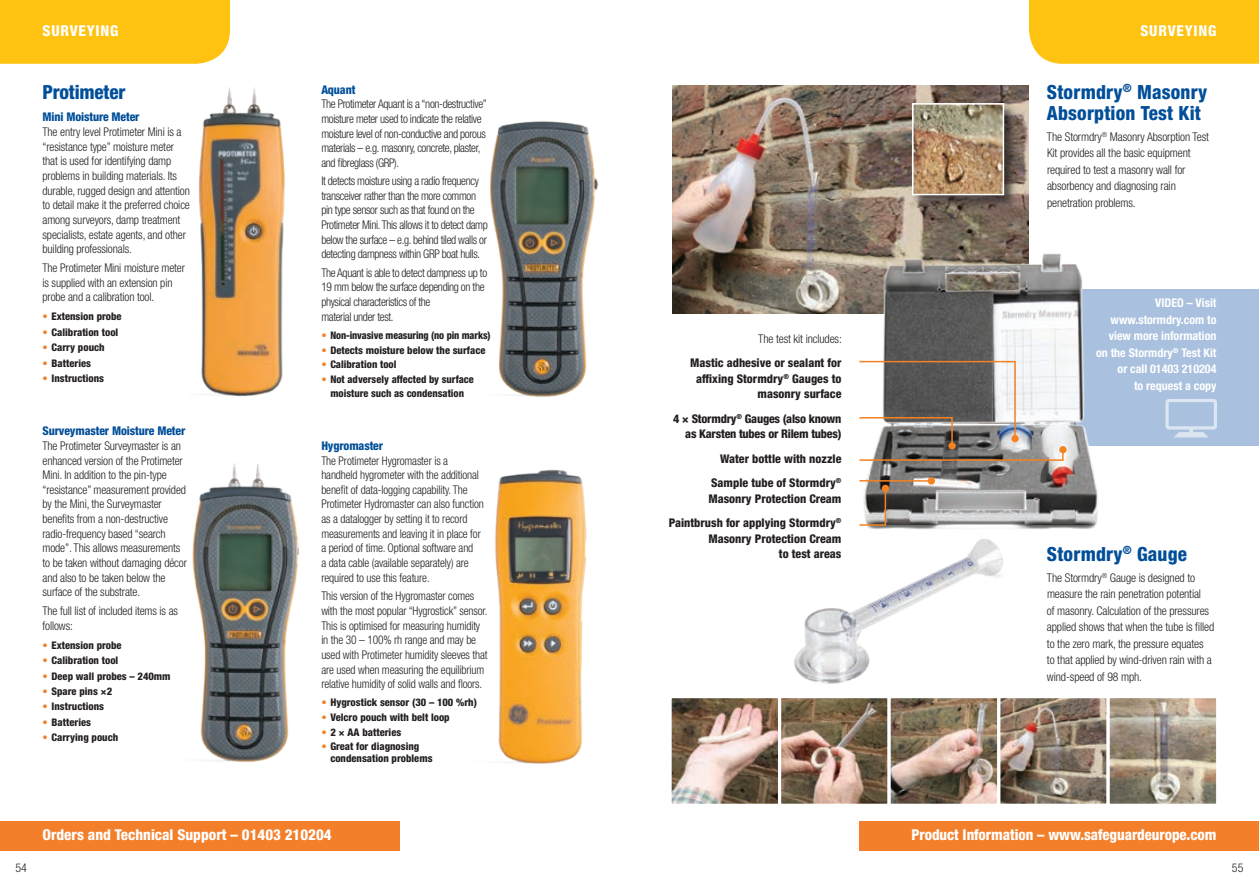
<style>
.page{position:relative;width:1259px;height:893px;background:#fff}
.page>*{position:absolute;margin:0;border:0;box-sizing:border-box;transform-origin:0 0}
.t1{font:800 condensed 19.5px/21px "Helvetica Neue LT Std";letter-spacing:.01em;color:#014e99}
.t2{font:800 condensed 19.5px "Helvetica Neue LT Std";letter-spacing:-.01em;color:#014e99}
.t3{font:800 condensed 15px "Helvetica Neue LT Std";color:#fff}
.t4{font:800 condensed 15px "Helvetica Neue LT Std";letter-spacing:.05em;color:#fff}
.t5{font:300 condensed 12px/14.7px "Helvetica Neue LT Std";letter-spacing:-.01em;color:#231f20}
.t6{font:300 condensed 12px/14.7px "Helvetica Neue LT Std";letter-spacing:-.01em;color:#231f20;scale:.95 1}
.t7{font:300 condensed 12px/14.7px "Helvetica Neue LT Std";letter-spacing:-.03em;color:#231f20;scale:.95 1}
.t8{font:800 condensed 12px/15.8px "Helvetica Neue LT Std";color:#231f20;text-align:right}
.t9{font:700 condensed 12px/16.5px "Helvetica Neue LT Std";color:#fff;text-align:right}
.t10{font:800 condensed 12px "Helvetica Neue LT Std";letter-spacing:-.01em;color:#014e99}
.t11{font:800 condensed 12px/15.8px "Helvetica Neue LT Std";letter-spacing:-.02em;color:#231f20;text-align:right}
.t12{font:800 condensed 10.5px/12px "Helvetica Neue LT Std";color:#231f20}
.t13{font:800 condensed 10.5px "Helvetica Neue LT Std";color:#231f20;scale:.95 1}
.s1{color:#f47f2a}
</style>
<div class="page">
<img style="left:672px;top:85px;width:357px;height:228px">
<div style="left:859px;top:821px;width:400px;height:29px;background:#f47f2a"></div>
<img style="left:1001px;top:699px;width:104px;height:104px">
<div style="left:997px;top:695px;width:112px;height:112px;border:3px solid #fff"></div>
<img style="left:672px;top:699px;width:105px;height:104px">
<div style="left:668px;top:695px;width:113px;height:112px;border:3px solid #fff"></div>
<img style="left:782px;top:699px;width:104px;height:104px">
<div style="left:778px;top:695px;width:112px;height:112px;border:3px solid #fff"></div>
<img style="left:891px;top:699px;width:105px;height:104px">
<div style="left:887px;top:695px;width:113px;height:112px;border:3px solid #fff"></div>
<svg style="left:1110px;top:699px;width:105px;height:104px;background:#a69987"></svg>
<div style="left:1106px;top:695px;width:113px;height:112px;border:3px solid #fff"></div>
<div style="left:1070px;top:289px;width:189px;height:156px;background:#a9c1de"></div>
<div style="left:1165px;top:399px;width:52px;height:30px;border:3px solid #fff;border-radius:2px"></div>
<svg style="left:1171px;top:427px;width:38px;height:11px"></svg>
<div style="left:910px;top:101px;width:108px;height:109px;background:#231f20;opacity:.75"></div>
<img style="left:915px;top:106px;width:86px;height:86px">
<div style="left:912px;top:103px;width:92px;height:92px;border:2px solid #fff"></div>
<div style="left:0;top:821px;width:399px;height:29px;background:#f47f2a"></div>
<div style="left:1029px;top:0;width:230px;height:64px;background:#fec210"></div>
<div style="left:0;top:0;width:230px;height:64px;background:#fec210"></div>
<img style="left:198px;top:87px;width:87px;height:310px">
<img style="left:495px;top:469px;width:92px;height:295px">
<img style="left:490px;top:121px;width:109px;height:276px">
<img style="left:192px;top:463px;width:107px;height:300px">
<img style="left:814px;top:248px;width:333px;height:281px">
<img style="left:794px;top:539px;width:209px;height:145px">
<svg style="left:927px;top:477px;width:8px;height:8px"></svg>
<hr style="left:859px;top:480px;width:71px;height:2px;background:#f58220">
<div style="left:1059px;top:446px;width:7px;height:7px;background:#f58220;border-radius:50%"></div>
<svg style="left:858px;top:360px;width:206px;height:102px"></svg>
<div style="left:882px;top:485px;width:7px;height:7px;background:#f58220;border-radius:50%"></div>
<svg style="left:858px;top:488px;width:29px;height:38px"></svg>
<p class="t4" style="left:43px;top:22px;width:78px">SURVEYING</p>
<p class="t4" style="left:1140px;top:22px;width:78px">SURVEYING</p>
<h1 class="t2" style="left:43px;top:80px;width:84px">Protimeter</h1>
<p class="t10" style="left:43px;top:110px;width:99px">Mini Moisture Meter</p>
<p class="t5" style="left:43px;top:124px;width:149px">The entry level Protimeter Mini is a “resistance type” moisture meter that is used for identifying damp problems in building materials. Its durable, rugged design and attention to detail make it the preferred choice among surveyors, damp treatment specialists, estate agents, and other building professionals.</p>
<p class="t5" style="left:43px;top:260px;width:144px">The Protimeter Mini moisture meter is supplied with an extension pin probe and a calibration tool.</p>
<p class="t12" style="left:43px;top:310px;width:81px"><span class="s1">•</span> Extension probe</p>
<p class="t12" style="left:43px;top:326px;width:77px"><span class="s1">•</span> Calibration tool</p>
<p class="t12" style="left:43px;top:341px;width:64px"><span class="s1">•</span> Carry pouch</p>
<p class="t12" style="left:43px;top:357px;width:50px"><span class="s1">•</span> Batteries</p>
<p class="t12" style="left:43px;top:372px;width:63px"><span class="s1">•</span> Instructions</p>
<p class="t10" style="left:43px;top:424px;width:144px">Surveymaster Moisture Meter</p>
<p class="t5" style="left:43px;top:438px;width:146px">The Protimeter Surveymaster is an enhanced version of the Protimeter<br>Mini. In addition to the pin-type “resistance” measurement provided by the Mini, the Surveymaster benefits from a non-destructive radio-frequency based “search mode”. This allows measurements to be taken without damaging décor and also to be taken below the surface of the substrate.</p>
<p class="t5" style="left:43px;top:603px;width:137px">The full list of included items is as follows:</p>
<p class="t12" style="left:43px;top:639px;width:81px"><span class="s1">•</span> Extension probe</p>
<p class="t12" style="left:43px;top:654px;width:77px"><span class="s1">•</span> Calibration tool</p>
<p class="t12" style="left:43px;top:670px;width:130px"><span class="s1">•</span> Deep wall probes – 240mm</p>
<p class="t12" style="left:43px;top:685px;width:71px"><span class="s1">•</span> Spare pins ×2</p>
<p class="t12" style="left:43px;top:700px;width:63px"><span class="s1">•</span> Instructions</p>
<p class="t12" style="left:43px;top:716px;width:50px"><span class="s1">•</span> Batteries</p>
<p class="t12" style="left:43px;top:731px;width:77px"><span class="s1">•</span> Carrying pouch</p>
<p class="t10" style="left:321px;top:82px;width:36px">Aquant</p>
<p class="t7" style="left:321px;top:97px;width:176px">The Protimeter Aquant is a “non-destructive” moisture meter used to indicate the relative moisture level of non-conductive and porous materials – e.g. masonry, concrete, plaster, and fibreglass (GRP).</p>
<p class="t7" style="left:321px;top:174px;width:177px">It detects moisture using a radio frequency transceiver rather than the more common pin type sensor such as that found on the Protimeter Mini. This allows it to detect damp below the surface – e.g. behind tiled walls or detecting dampness within GRP boat hulls.</p>
<p class="t7" style="left:321px;top:265px;width:176px">The Aquant is able to detect dampness up to 19 mm below the surface depending on the physical characteristics of the<br>material under test.</p>
<p class="t13" style="left:321px;top:329px;width:180px"><span class="s1">•</span> Non-invasive measuring (no pin marks)</p>
<p class="t12" style="left:321px;top:344px;width:166px"><span class="s1">•</span> Detects moisture below the surface</p>
<p class="t12" style="left:321px;top:358px;width:77px"><span class="s1">•</span> Calibration tool</p>
<p class="t12" style="left:321px;top:372px;width:154px;line-height:14.2px;text-align:center"><span class="s1">•</span> Not adversely affected by surface moisture such as condensation</p>
<p class="t10" style="left:321px;top:438px;width:63px">Hygromaster</p>
<p class="t6" style="left:321px;top:453px;width:173px">The Protimeter Hygromaster is a handheld hygrometer with the additional benefit of data-logging capability. The Protimeter Hydromaster can also function as a datalogger by setting it to record measurements and leaving it in place for a period of time. Optional software and<br>a data cable (available separately) are required to use this feature.</p>
<p class="t6" style="left:321px;top:589px;width:176px">This version of the Hygromaster comes with the most popular “Hygrostick” sensor.<br>This is optimised for measuring humidity in the 30 – 100% rh range and may be used with Protimeter humidity sleeves that are used when measuring the equilibrium relative humidity of solid walls and floors.</p>
<p class="t12" style="left:321px;top:696px;width:157px"><span class="s1">•</span> Hygrostick sensor (30 – 100 %rh)</p>
<p class="t12" style="left:321px;top:711px;width:130px"><span class="s1">•</span> Velcro pouch with belt loop</p>
<p class="t12" style="left:321px;top:726px;width:81px"><span class="s1">•</span> 2 × AA batteries</p>
<p class="t12" style="left:330px;top:740px;width:104px;text-indent:-9px"><span class="s1">•</span> Great for diagnosing condensation problems</p>
<p class="t3" style="left:43px;top:825px;width:291px">Orders and Technical Support – 01403 210204</p>
<p class="t5" style="left:758px;top:331px;width:85px">The test kit includes:</p>
<p class="t8" style="left:690px;top:354px;width:153px">Mastic adhesive or sealant for affixing Stormdry<sup>®</sup> Gauges to masonry surface</p>
<p class="t11" style="left:673px;top:410px;width:170px">4 × Stormdry<sup>®</sup> Gauges (also known as Karsten tubes or Rilem tubes)</p>
<p class="t8" style="left:711px;top:446px;width:132px;line-height:24.3px">Water bottle with nozzle<br>Sample tube of Stormdry<sup>®</sup></p>
<p class="t8" style="left:669px;top:486px;width:174px;line-height:24.3px">Masonry Protection Cream<br>Paintbrush for applying Stormdry<sup>®</sup></p>
<p class="t8" style="left:708px;top:530px;width:135px">Masonry Protection Cream to test areas</p>
<h1 class="t1" style="left:1047px;top:81px;width:162px">Stormdry<sup>®</sup> Masonry<br>Absorption Test Kit</h1>
<p class="t5" style="left:1047px;top:128px;width:163px;line-height:16.5px">The Stormdry<sup>®</sup> Masonry Absorption Test Kit provides all the basic equipment required to test a masonry wall for absorbency and diagnosing rain penetration problems.</p>
<p class="t9" style="left:1096px;top:294px;width:122px">VIDEO – Visit www.stormdry.com to view more information on the Stormdry<sup>®</sup> Test Kit or call 01403 210204<br>to request a copy</p>
<h1 class="t1" style="left:1047px;top:543px;width:141px">Stormdry<sup>®</sup> Gauge</h1>
<p class="t5" style="left:1047px;top:569px;width:169px;line-height:16.5px">The Stormdry<sup>®</sup> Gauge is designed to measure the rain penetration potential<br>of masonry. Calculation of the pressures applied shows that when the tube is filled to the zero mark, the pressure equates<br>to that applied by wind-driven rain with a wind-speed of 98 mph.</p>
<p class="t3" style="left:911px;top:825px;width:306px">Product Information – www.safeguardeurope.com</p>
<p class="t5" style="left:15px;top:860px;width:13px">54</p>
<p class="t5" style="left:1232px;top:860px;width:13px">55</p>
</div>
